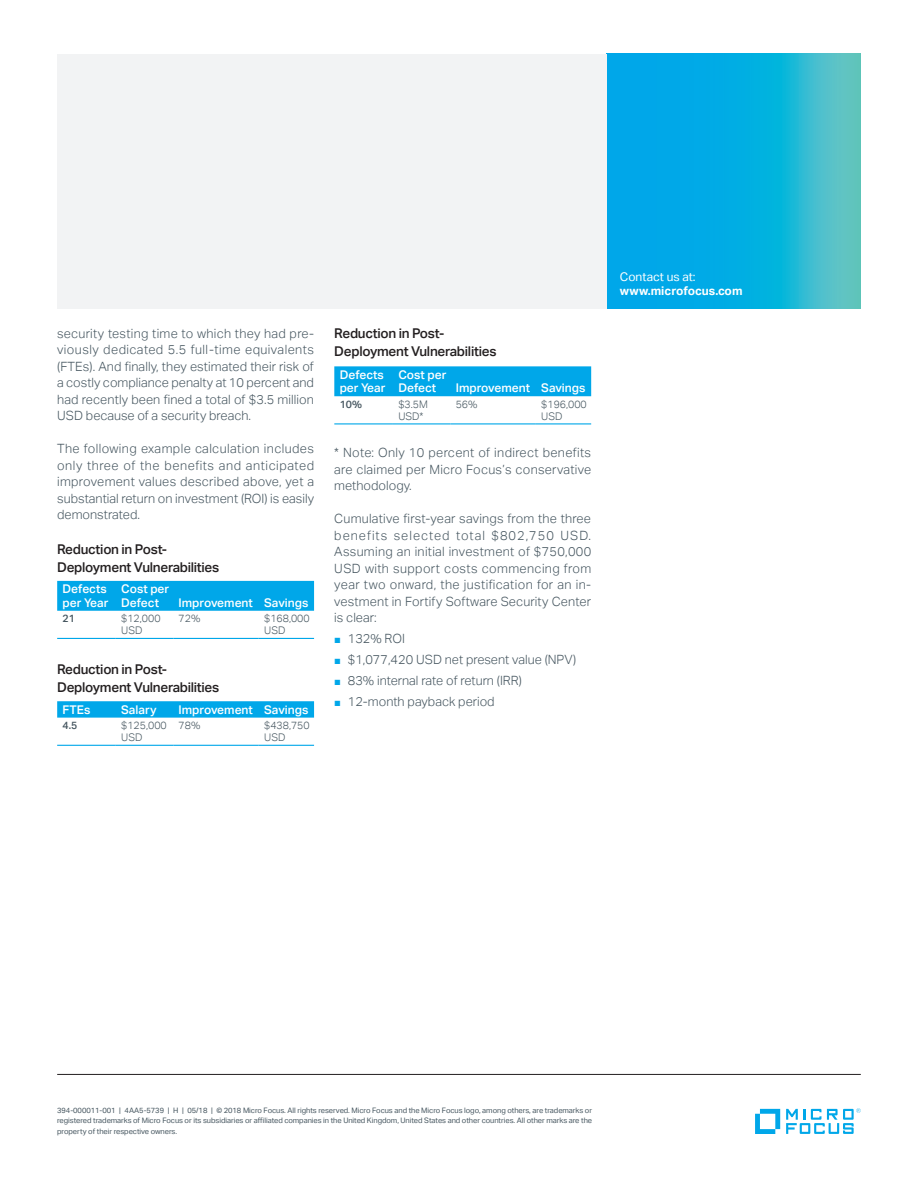
<style>
.page{position:relative;width:918px;height:1188px;background:#fff}
.page>*{position:absolute;margin:0;border:0;box-sizing:border-box;transform-origin:0 0}
.subhead_9_12_medium{font:500 13.5px/18px "Aktiv Grotesk";letter-spacing:-.02em;color:#231f20}
.body_8_5_11-grey{font:300 12.75px/16.5px "Aktiv Grotesk";color:#45555f;text-align:justify}
.table_header_8_9-med{font:500 12px/13.5px "Aktiv Grotesk";color:#fff}
.Contact_URL_8_9_5-bo{font:700 12px "Aktiv Grotesk";color:#fff}
.Contact_8_9_5-regula{font:12px "Aktiv Grotesk";color:#fff}
.table_entry_7_8_ligh{font:300 10.5px/12px "Aktiv Grotesk";color:#45555f}
.table_subhead_7_8_me{font:500 10.5px "Aktiv Grotesk";color:#45555f}
.mousetype-legal_5_7{font:7.5px/10.5px "Aktiv Grotesk";letter-spacing:-.005em;color:#45555f;text-align:justify}
.s1{font-family:"Arial";font-weight:400;font-size:11.25px;color:#00a7e9}
</style>
<div class="page">
<hr style="left:57px;top:1074px;width:804px;height:1px;background:#231f20">
<svg style="left:755px;top:1109px;width:25px;height:25px"></svg>
<svg style="left:786px;top:1108px;width:75px;height:26px"></svg>
<svg style="left:607px;top:54px;width:254px;height:254px;background:#14b1dd"></svg>
<div style="left:57px;top:54px;width:550px;height:254px;background:#f2f3f4"></div>
<div style="left:57px;top:581px;width:257px;height:30px;background:#00a7e9"></div>
<hr style="left:57px;top:638px;width:59px;height:1px;background:#00a7e9">
<hr style="left:116px;top:638px;width:57px;height:1px;background:#00a7e9">
<hr style="left:173px;top:638px;width:86px;height:1px;background:#00a7e9">
<hr style="left:259px;top:638px;width:55px;height:1px;background:#00a7e9">
<div style="left:334px;top:366px;width:257px;height:30px;background:#00a7e9"></div>
<hr style="left:334px;top:423px;width:59px;height:1px;background:#00a7e9">
<hr style="left:393px;top:423px;width:57px;height:1px;background:#00a7e9">
<hr style="left:450px;top:423px;width:86px;height:1px;background:#00a7e9">
<hr style="left:536px;top:423px;width:55px;height:1px;background:#00a7e9">
<svg style="left:57px;top:701px;width:257px;height:17px;background:#09aae9"></svg>
<hr style="left:57px;top:745px;width:59px;height:1px;background:#00a7e9">
<hr style="left:116px;top:745px;width:57px;height:1px;background:#00a7e9">
<hr style="left:173px;top:745px;width:86px;height:1px;background:#00a7e9">
<hr style="left:259px;top:745px;width:55px;height:1px;background:#00a7e9">
<p class="body_8_5_11-grey" style="left:57px;top:325px;width:258px">security testing time to which they had pre&shy;viously dedicated 5.5 full-time equivalents (FTEs). And finally, they estimated their risk of a costly compliance penalty at 10 percent and had recently been fined a total of $3.5 million USD because of a security breach.</p>
<p class="body_8_5_11-grey" style="left:57px;top:441px;width:258px">The following example calculation includes only three of the benefits and anticipated improvement values described above, yet a substantial return on investment (ROI) is easily demonstrated.</p>
<p class="subhead_9_12_medium" style="left:57px;top:540px;width:164px">Reduction in Post-<br>Deployment Vulnerabilities</p>
<p class="table_header_8_9-med" style="left:63px;top:582px;width:47px">Defects per Year</p>
<p class="table_header_8_9-med" style="left:121px;top:582px;width:50px">Cost per<br>Defect</p>
<p class="table_header_8_9-med" style="left:179px;top:596px;width:76px">Improvement</p>
<p class="table_header_8_9-med" style="left:264px;top:596px;width:46px">Savings</p>
<p class="table_subhead_7_8_me" style="left:63px;top:612px;width:14px">21</p>
<p class="table_entry_7_8_ligh" style="left:121px;top:613px;width:41px">$12,000<br>USD</p>
<p class="table_entry_7_8_ligh" style="left:179px;top:613px;width:23px">72%</p>
<p class="table_entry_7_8_ligh" style="left:264px;top:613px;width:47px">$168,000<br>USD</p>
<p class="subhead_9_12_medium" style="left:57px;top:660px;width:164px">Reduction in Post-<br>Deployment Vulnerabilities</p>
<p class="table_header_8_9-med" style="left:63px;top:703px;width:29px">FTEs</p>
<p class="table_header_8_9-med" style="left:121px;top:703px;width:37px">Salary</p>
<p class="table_header_8_9-med" style="left:179px;top:703px;width:76px">Improvement</p>
<p class="table_header_8_9-med" style="left:264px;top:703px;width:46px">Savings</p>
<p class="table_subhead_7_8_me" style="left:63px;top:719px;width:16px">4.5</p>
<p class="table_entry_7_8_ligh" style="left:121px;top:719px;width:47px">$125,000<br>USD</p>
<p class="table_entry_7_8_ligh" style="left:179px;top:719px;width:23px">78%</p>
<p class="table_entry_7_8_ligh" style="left:264px;top:719px;width:47px">$438,750<br>USD</p>
<p class="subhead_9_12_medium" style="left:334px;top:325px;width:164px">Reduction in Post-<br>Deployment Vulnerabilities</p>
<p class="table_header_8_9-med" style="left:340px;top:368px;width:47px">Defects per Year</p>
<p class="table_header_8_9-med" style="left:398px;top:368px;width:50px">Cost per<br>Defect</p>
<p class="table_header_8_9-med" style="left:456px;top:381px;width:76px">Improvement</p>
<p class="table_header_8_9-med" style="left:541px;top:381px;width:46px">Savings</p>
<p class="table_subhead_7_8_me" style="left:340px;top:398px;width:24px">10%</p>
<p class="table_entry_7_8_ligh" style="left:398px;top:398px;width:31px">$3.5M<br>USD*</p>
<p class="table_entry_7_8_ligh" style="left:456px;top:398px;width:23px">56%</p>
<p class="table_entry_7_8_ligh" style="left:541px;top:398px;width:47px">$196,000<br>USD</p>
<p class="body_8_5_11-grey" style="left:334px;top:445px;width:259px">* Note: Only 10 percent of indirect benefits are claimed per Micro Focus’s conservative methodology.</p>
<p class="body_8_5_11-grey" style="left:334px;top:511px;width:259px">Cumulative first-year savings from the three benefits selected total $802,750 USD.<br>Assuming an initial investment of $750,000<br>USD with support costs commencing from year two onward, the justification for an in&shy;vestment in Fortify Software Security Center is clear:</p>
<p class="body_8_5_11-grey" style="left:334px;top:631px;width:72px"><span class="s1">■</span> 132% ROI</p>
<p class="body_8_5_11-grey" style="left:334px;top:652px;width:243px"><span class="s1">■</span> $1,077,420 USD net present value (NPV)</p>
<p class="body_8_5_11-grey" style="left:334px;top:673px;width:189px"><span class="s1">■</span> 83% internal rate of return (IRR)</p>
<p class="body_8_5_11-grey" style="left:334px;top:694px;width:162px"><span class="s1">■</span> 12-month payback period</p>
<p class="Contact_8_9_5-regula" style="left:620px;top:269px;width:77px">Contact us at:</p>
<p class="Contact_URL_8_9_5-bo" style="left:620px;top:284px;width:124px">www.microfocus.com</p>
<p class="mousetype-legal_5_7" style="left:57px;top:1105px;width:536px">394-000011-001 | 4AA5-5739 | H | 05/18 | © 2018 Micro Focus. All rights reserved. Micro Focus and the Micro Focus logo, among others, are trademarks or registered trademarks of Micro Focus or its subsidiaries or affiliated companies in the United Kingdom, United States and other countries. All other marks are the property of their respective owners.</p>
</div>
